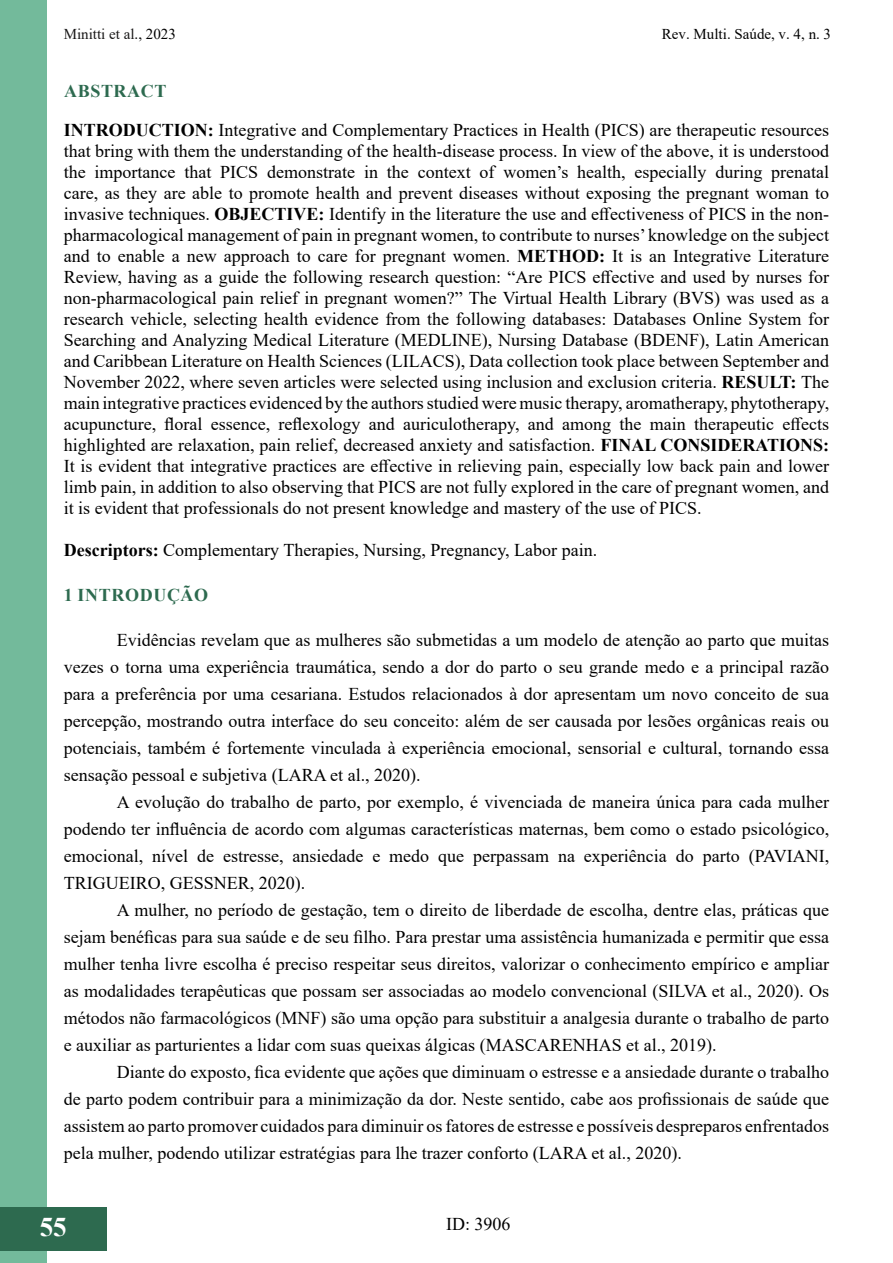
<style>
.page{position:relative;width:893px;height:1263px;background:#fff}
.page>*{position:absolute;margin:0;border:0;box-sizing:border-box;transform-origin:0 0}
.t1{font:700 27px "Times New Roman";color:#fff}
.t2{font:18px/21px "Times New Roman";color:#000;text-align:justify}
.t3{font:700 18px "Times New Roman";letter-spacing:.035em;color:#2d6a4f}
.t4{font:15px "Times New Roman";color:#000}
.t5{font:15px "Times New Roman";color:#181717}
.s1{color:#000}
.s2{font-weight:700;color:#2d6a4f}
.s3{font-weight:700}
</style>
<div class="page">
<div style="left:0;top:0;width:47px;height:1262px;background:#73ba9b"></div>
<hr style="left:892px;top:1207px;width:1px;height:43px;background:#2d6a4f">
<div style="left:0;top:1207px;width:106px;height:43px;background:#2d6a4f"></div>
<p class="t5" style="left:64px;top:24px;width:114px">Minitti et al<span class="s1">., 2023</span></p>
<p class="t4" style="left:662px;top:24px;width:171px">Rev. Multi. Saúde, v. 4, n. 3</p>
<p class="t2" style="left:64px;top:71px;width:767px;line-height:39px"><span class="s2">ABSTRACT<br></span><span class="s3">INTRODUCTION:</span> Integrative and Complementary Practices in Health (PICS) are therapeutic resources</p>
<p class="t2" style="left:64px;top:140px;width:767px">that bring with them the understanding of the health-disease process. In view of the above, it is understood the importance that PICS demonstrate in the context of women’s health, especially during prenatal care, as they are able to promote health and prevent diseases without exposing the pregnant woman to invasive techniques. <span class="s3">OBJECTIVE:</span> Identify in the literature the use and effectiveness of PICS in the non&shy;pharmacological management of pain in pregnant women, to contribute to nurses’ knowledge on the subject and to enable a new approach to care for pregnant women. <span class="s3">METHOD:</span> It is an Integrative Literature Review, having as a guide the following research question: “Are PICS effective and used by nurses for non-pharmacological pain relief in pregnant women?” The Virtual Health Library (BVS) was used as a research vehicle, selecting health evidence from the following databases: Databases Online System for Searching and Analyzing Medical Literature (MEDLINE), Nursing Database (BDENF), Latin American and Caribbean Literature on Health Sciences (LILACS), Data collection took place between September and November 2022, where seven articles were selected using inclusion and exclusion criteria. <span class="s3">RESULT:</span> The main integrative practices evidenced by the authors studied were music therapy, aromatherapy, phytotherapy, acupuncture, floral essence, reflexology and auriculotherapy, and among the main therapeutic effects highlighted are relaxation, pain relief, decreased anxiety and satisfaction. <span class="s3">FINAL CONSIDERATIONS:<br></span>It is evident that integrative practices are effective in relieving pain, especially low back pain and lower limb pain, in addition to also observing that PICS are not fully explored in the care of pregnant women, and it is evident that professionals do not present knowledge and mastery of the use of PICS.</p>
<p class="t2" style="left:64px;top:539px;width:535px"><span class="s3">Descriptors:</span> Complementary Therapies, Nursing, Pregnancy, Labor pain.</p>
<p class="t3" style="left:64px;top:582px;width:146px">1 INTRODUÇÃO</p>
<p class="t2" style="left:64px;top:626px;width:767px;line-height:27px;text-indent:53px">Evidências revelam que as mulheres são submetidas a um modelo de atenção ao parto que muitas vezes o torna uma experiência traumática, sendo a dor do parto o seu grande medo e a principal razão para a preferência por uma cesariana. Estudos relacionados à dor apresentam um novo conceito de sua percepção, mostrando outra interface do seu conceito: além de ser causada por lesões orgânicas reais ou potenciais, também é fortemente vinculada à experiência emocional, sensorial e cultural, tornando essa sensação pessoal e subjetiva (LARA et al., 2020).</p>
<p class="t2" style="left:64px;top:788px;width:767px;line-height:27px;text-indent:53px">A evolução do trabalho de parto, por exemplo, é vivenciada de maneira única para cada mulher podendo ter influência de acordo com algumas características maternas, bem como o estado psicológico, emocional, nível de estresse, ansiedade e medo que perpassam na experiência do parto (PAVIANI, TRIGUEIRO, GESSNER, 2020).</p>
<p class="t2" style="left:64px;top:896px;width:767px;line-height:27px;text-indent:53px">A mulher, no período de gestação, tem o direito de liberdade de escolha, dentre elas, práticas que sejam benéficas para sua saúde e de seu filho. Para prestar uma assistência humanizada e permitir que essa mulher tenha livre escolha é preciso respeitar seus direitos, valorizar o conhecimento empírico e ampliar as modalidades terapêuticas que possam ser associadas ao modelo convencional (SILVA et al., 2020). Os métodos não farmacológicos (MNF) são uma opção para substituir a analgesia durante o trabalho de parto e auxiliar as parturientes a lidar com suas queixas álgicas (MASCARENHAS et al., 2019).</p>
<p class="t2" style="left:64px;top:1058px;width:767px;line-height:27px;text-indent:53px">Diante do exposto, fica evidente que ações que diminuam o estresse e a ansiedade durante o trabalho de parto podem contribuir para a minimização da dor. Neste sentido, cabe aos profissionais de saúde que assistem ao parto promover cuidados para diminuir os fatores de estresse e possíveis despreparos enfrentados pela mulher, podendo utilizar estratégias para lhe trazer conforto (LARA et al., 2020).</p>
<h1 class="t1" style="left:40px;top:1207px;width:28px">55</h1>
<p class="t2" style="left:446px;top:1213px;width:66px">ID: 3906</p>
</div>
